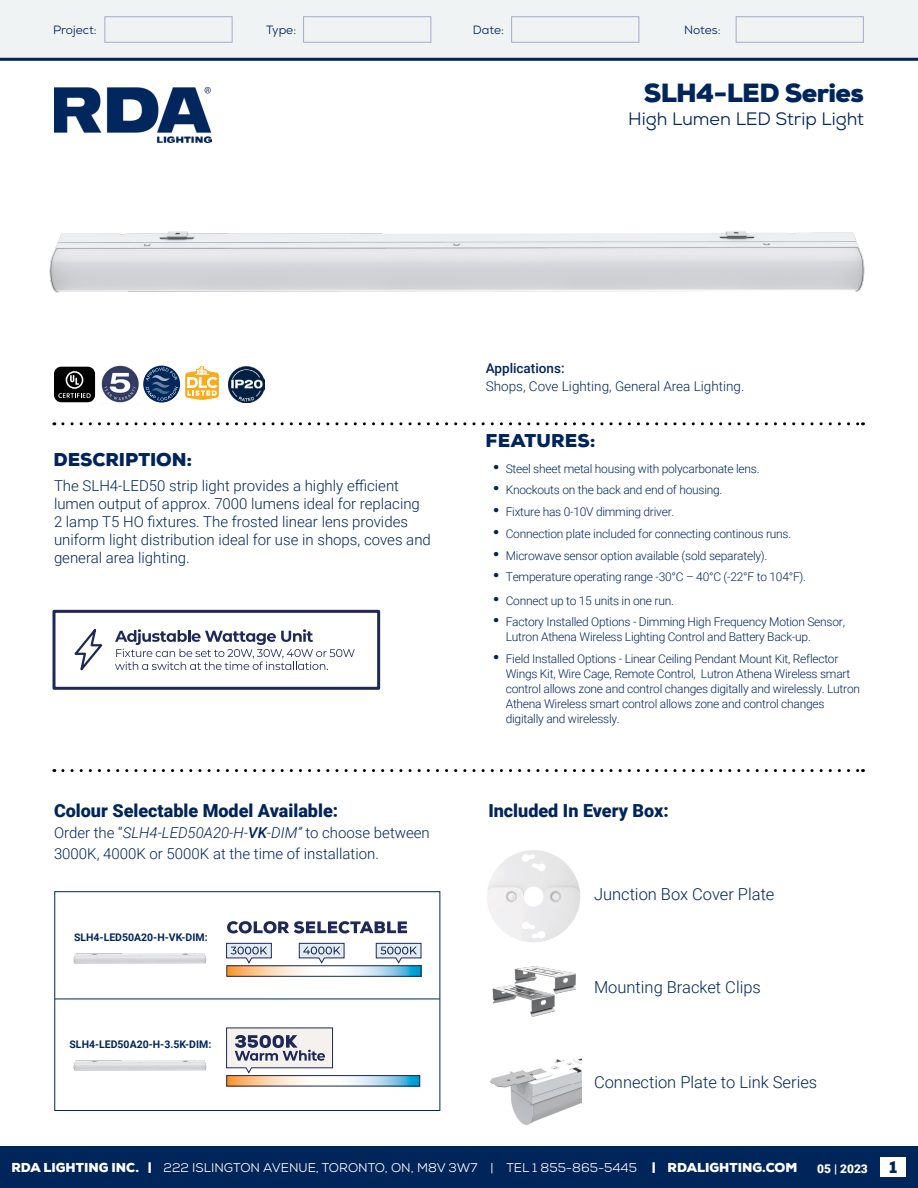
<style>
.page{position:relative;width:918px;height:1188px;background:#fff}
.page>*{position:absolute;margin:0;border:0;box-sizing:border-box;transform-origin:0 0}
.t1{font:900 25.5px "Nexa";letter-spacing:-.025em;color:#00255a}
.t2{font:900 18px "Roboto";color:#00255a}
.t3{font:18px "Nexa";letter-spacing:-.005em;color:#00255a}
.t4{font:900 18px "Nexa";color:#00255a}
.t5{font:300 16.5px "Roboto";color:#00255a}
.t6{font:900 16.5px "Nexa";color:#00255a}
.t7{font:300 15px/18px "Roboto";color:#00255a}
.t8{font:300 13.5px "Roboto";color:#00255a}
.t9{font:500 13.5px "Roboto";color:#00255a}
.t10{font:12.6px "Nexa";color:#fff}
.t11{font:300 12px/15px "Roboto";letter-spacing:-.02em;color:#00255a}
.t12{font:12px "Nexa";color:#00255a}
.t13{font:900 12px "Roboto";color:#fff}
.t14{font:700 10.5px "Roboto";color:#00255a}
.s1{font-style:italic}
.s2{font-weight:500;font-style:italic}
.s3{font-family:"Nexa";font-weight:400;font-size:21px}
.s4{font-weight:900}
</style>
<div class="page">
<div style="left:0;top:0;width:918px;height:60px;background:#f0f3f4"></div>
<img style="left:54px;top:88px;width:158px;height:54px">
<hr style="left:0;top:58px;width:918px;height:3px;background:#00255a">
<div style="left:105px;top:17px;width:127px;height:25px;border:1px solid #a3acc8"></div>
<div style="left:303px;top:17px;width:128px;height:25px;border:1px solid #a3acc8"></div>
<div style="left:511px;top:17px;width:128px;height:25px;border:1px solid #a3acc8"></div>
<div style="left:736px;top:17px;width:128px;height:25px;border:1px solid #a3acc8"></div>
<div style="left:0;top:1147px;width:918px;height:41px;background:#00255a"></div>
<div style="left:880px;top:1158px;width:26px;height:19px;background:#fff"></div>
<svg style="left:63px;top:422px;width:801px;height:3px"></svg>
<svg style="left:63px;top:769px;width:801px;height:3px"></svg>
<img style="left:101px;top:366px;width:38px;height:37px">
<div style="left:54px;top:367px;width:41px;height:35px;background:#000;border-radius:7px"></div>
<svg style="left:58px;top:371px;width:33px;height:27px"></svg>
<div style="left:52px;top:610px;width:328px;height:80px;background:#fff;border:3px solid #1e2859"></div>
<svg style="left:115px;top:629px;width:240px;height:41px"></svg>
<svg style="left:74px;top:629px;width:29px;height:42px"></svg>
<svg style="left:227px;top:921px;width:180px;height:13px"></svg>
<svg style="left:226px;top:943px;width:46px;height:20px"></svg>
<svg style="left:229px;top:968px;width:190px;height:6px"></svg>
<svg style="left:376px;top:943px;width:45px;height:20px"></svg>
<svg style="left:299px;top:943px;width:45px;height:20px"></svg>
<svg style="left:226px;top:1028px;width:107px;height:45px"></svg>
<svg style="left:229px;top:1077px;width:189px;height:7px"></svg>
<div style="left:227px;top:1075px;width:193px;height:11px;border:1px solid #1e2859"></div>
<div style="left:54px;top:891px;width:386px;height:220px;border:1px solid #00255a"></div>
<hr style="left:55px;top:999px;width:385px;height:1px;background:#00255a">
<img style="left:73px;top:953px;width:133px;height:11px">
<img style="left:73px;top:1060px;width:133px;height:11px">
<img style="left:487px;top:850px;width:93px;height:92px">
<img style="left:489px;top:1058px;width:92px;height:67px">
<svg style="left:143px;top:366px;width:37px;height:37px"></svg>
<svg style="left:146px;top:368px;width:32px;height:33px"></svg>
<img style="left:49px;top:231px;width:816px;height:62px">
<img style="left:492px;top:966px;width:84px;height:51px">
<img style="left:228px;top:367px;width:36px;height:36px">
<svg style="left:185px;top:366px;width:34px;height:34px"></svg>
<p class="t12" style="left:53px;top:22px;width:45px">Project:</p>
<p class="t12" style="left:266px;top:22px;width:32px">Type:</p>
<p class="t12" style="left:473px;top:22px;width:33px">Date:</p>
<p class="t12" style="left:684px;top:22px;width:38px">Notes:</p>
<h1 class="t1" style="left:644px;top:76px;width:222px">SLH4-LED Series</h1>
<h2 class="t3" style="left:628px;top:107px;width:237px">High Lumen LED Strip Light</h2>
<h2 class="t4" style="left:54px;top:448px;width:140px">DESCRIPTION:</h2>
<p class="t7" style="left:54px;top:476px;width:378px">The SLH4-LED50 strip light provides a highly efficient lumen output of approx. 7000 lumens ideal for replacing 2 lamp T5 HO fixtures. The frosted linear lens provides uniform light distribution ideal for use in shops, coves and general area lighting.</p>
<h2 class="t2" style="left:54px;top:798px;width:286px">Colour Selectable Model Available:</h2>
<p class="t7" style="left:54px;top:821px;width:377px;line-height:21px">Order the “<span class="s1">SLH4-LED50A20-H-</span><span class="s2">VK</span><span class="s1">-DIM”</span> to choose between<br>3000K, 4000K or 5000K at the time of installation.</p>
<p class="t14" style="left:74px;top:930px;width:135px">SLH4-LED50A20-H-VK-DIM:</p>
<p class="t14" style="left:70px;top:1037px;width:143px">SLH4-LED50A20-H-3.5K-DIM:</p>
<p class="t9" style="left:486px;top:358px;width:80px">Applications:</p>
<p class="t8" style="left:486px;top:376px;width:260px">Shops, Cove Lighting, General Area Lighting.</p>
<h2 class="t4" style="left:486px;top:428px;width:112px">FEATURES:</h2>
<p class="t11" style="left:492px;top:460px;width:269px"><span class="s3">•</span> Steel sheet metal housing with polycarbonate lens.</p>
<p class="t11" style="left:492px;top:482px;width:232px"><span class="s3">•</span> Knockouts on the back and end of housing.</p>
<p class="t11" style="left:492px;top:504px;width:184px"><span class="s3">•</span> Fixture has 0-10V dimming driver.</p>
<p class="t11" style="left:492px;top:526px;width:300px"><span class="s3">•</span> Connection plate included for connecting continous runs.</p>
<p class="t11" style="left:492px;top:547px;width:277px"><span class="s3">•</span> Microwave sensor option available (sold separately).</p>
<p class="t11" style="left:492px;top:569px;width:315px"><span class="s3">•</span> Temperature operating range -30°C – 40°C (-22°F to 104°F).</p>
<p class="t11" style="left:492px;top:592px;width:183px"><span class="s3">•</span> Connect up to 15 units in one run.</p>
<p class="t11" style="left:506px;top:614px;width:341px;text-indent:-14px"><span class="s3">•</span> Factory Installed Options - Dimming High Frequency Motion Sensor,<br>Lutron Athena Wireless Lighting Control and Battery Back-up.</p>
<p class="t11" style="left:506px;top:651px;width:356px;text-indent:-14px"><span class="s3">•</span> Field Installed Options - Linear Ceiling Pendant Mount Kit, Reflector Wings Kit, Wire Cage, Remote Control, Lutron Athena Wireless smart control allows zone and control changes digitally and wirelessly. Lutron Athena Wireless smart control allows zone and control changes digitally and wirelessly.</p>
<h2 class="t2" style="left:488px;top:798px;width:182px">Included In Every Box:</h2>
<h3 class="t5" style="left:594px;top:883px;width:182px">Junction Box Cover Plate</h3>
<h3 class="t5" style="left:594px;top:976px;width:168px">Mounting Bracket Clips</h3>
<h3 class="t5" style="left:594px;top:1071px;width:225px">Connection Plate to Link Series</h3>
<p class="t10" style="left:11px;top:1160px;width:788px"><span class="s4">RDA LIGHTING INC. |</span> 222 ISLINGTON AVENUE, TORONTO, ON, M8V 3W7 | TEL 1 855-865-5445 <span class="s4">| RDALIGHTING.COM</span></p>
<p class="t13" style="left:817px;top:1161px;width:52px">05 | 2023</p>
<h3 class="t6" style="left:889px;top:1156px;width:10px">1</h3>
</div>
